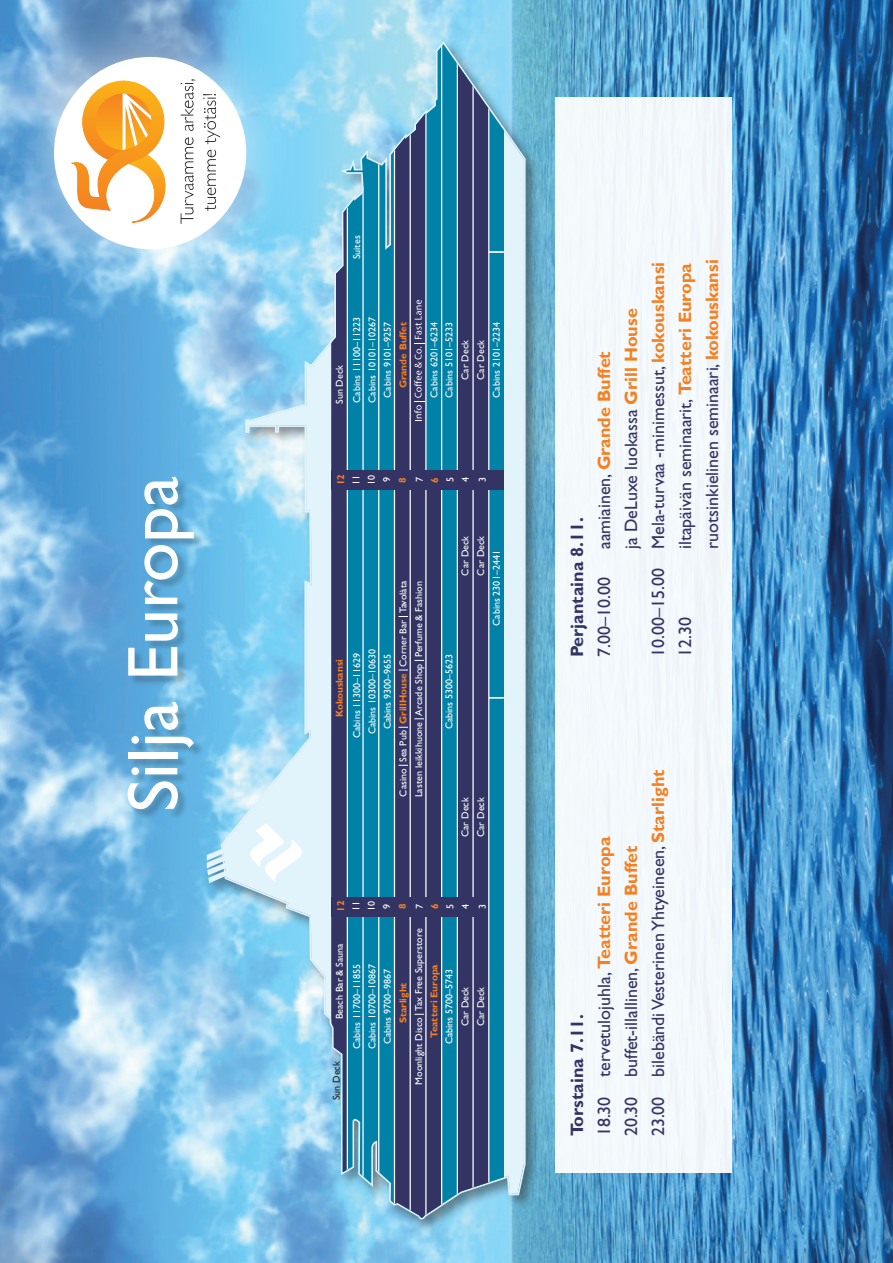
<style>
.page{position:relative;width:893px;height:1263px;background:#fff}
.page>*{position:absolute;margin:0;border:0;box-sizing:border-box;transform-origin:0 0}
.t1{font:72px "Gill Sans";color:#fff}
.t2{font:18px "Gill Sans";color:#343464}
.t3{font:700 18px "Gill Sans";color:#343464}
.t4{font:700 18px "Gill Sans";color:#f58021}
.t5{font:10.05px "Gill Sans";color:#fff}
.t6{font:700 10.05px "Gill Sans";color:#f58021}
.t7{font:10.05px "Gill Sans";color:#231f20}
.s1{font-weight:700;color:#f58021}
.s2{font-weight:400;color:#343464}
</style>
<div class="page">
<img style="left:0;top:0;width:893px;height:1263px">
<div style="left:204px;top:40px;width:337px;height:1194px;background:#231f20;opacity:.47"></div>
<svg style="left:207px;top:44px;width:317px;height:1176px;background:#a6daf2"></svg>
<svg style="left:332px;top:44px;width:172px;height:1176px;background:#1d91b3"></svg>
<svg style="left:332px;top:195px;width:15px;height:993px;background:#4d5882"></svg>
<svg style="left:489px;top:251px;width:15px;height:2px"></svg>
<svg style="left:489px;top:697px;width:15px;height:2px"></svg>
<div style="left:394px;top:470px;width:47px;height:750px;background:linear-gradient(to bottom,#333262,#383a69)"></div>
<div style="left:457px;top:48px;width:31px;height:1168px;background:#343464"></div>
<svg style="left:395px;top:44px;width:30px;height:426px;background:#535e86"></svg>
<svg style="left:249px;top:823px;width:54px;height:58px"></svg>
<hr style="left:347px;top:183px;width:1px;height:1037px;background:#fff">
<hr style="left:362px;top:191px;width:2px;height:1029px;background:#fff">
<hr style="left:378px;top:44px;width:1px;height:1176px;background:#fff">
<hr style="left:394px;top:44px;width:1px;height:1176px;background:#fff">
<hr style="left:410px;top:44px;width:1px;height:1176px;background:#fff">
<hr style="left:425px;top:44px;width:2px;height:1176px;background:#fff">
<hr style="left:441px;top:44px;width:1px;height:1176px;background:#fff">
<hr style="left:457px;top:44px;width:1px;height:1176px;background:#fff">
<hr style="left:472px;top:44px;width:2px;height:1176px;background:#fff">
<hr style="left:488px;top:44px;width:1px;height:1176px;background:#fff">
<div style="left:332px;top:470px;width:172px;height:20px;background:#343464"></div>
<div style="left:332px;top:897px;width:156px;height:19px;background:#343464"></div>
<svg style="left:414px;top:300px;width:10px;height:121px"></svg>
<div style="left:129px;top:478px;width:75px;height:341px;background:#231f20;opacity:.24"></div>
<div style="left:555px;top:97px;width:176px;height:1075px;background:#f3f9fc"></div>
<div style="left:0;top:0;width:310px;height:313px;background:#fff;opacity:.75"></div>
<div style="left:54px;top:57px;width:192px;height:192px;background:#fff;border-radius:50%"></div>
<svg style="left:203px;top:94px;width:17px;height:117px"></svg>
<svg style="left:181px;top:79px;width:15px;height:145px"></svg>
<svg style="left:72px;top:81px;width:94px;height:141px"></svg>
<p class="t1" style="left:112px;top:812px;width:338px;rotate:-90deg">Silja Europa</p>
<p class="t5" style="left:351px;top:259px;width:25px;rotate:-90deg">Suites</p>
<p class="t5" style="left:334px;top:404px;width:41px;rotate:-90deg">Sun Deck</p>
<p class="t5" style="left:351px;top:403px;width:87px;rotate:-90deg">Cabins 11100–11223</p>
<p class="t5" style="left:366px;top:403px;width:87px;rotate:-90deg">Cabins 10101–10267</p>
<p class="t5" style="left:382px;top:398px;width:77px;rotate:-90deg">Cabins 9101–9257</p>
<p class="t6" style="left:397px;top:388px;width:68px;rotate:-90deg">Grande Buffet</p>
<p class="t5" style="left:428px;top:398px;width:77px;rotate:-90deg">Cabins 6201–6234</p>
<p class="t5" style="left:443px;top:398px;width:77px;rotate:-90deg">Cabins 5101–5233</p>
<p class="t5" style="left:491px;top:398px;width:77px;rotate:-90deg">Cabins 2101–2234</p>
<p class="t5" style="left:459px;top:380px;width:41px;rotate:-90deg">Car Deck</p>
<p class="t5" style="left:475px;top:380px;width:41px;rotate:-90deg">Car Deck</p>
<p class="t6" style="left:335px;top:485px;width:13px;rotate:-90deg">12</p>
<p class="t5" style="left:350px;top:485px;width:12px;rotate:-90deg">11</p>
<p class="t5" style="left:366px;top:485px;width:12px;rotate:-90deg">10</p>
<p class="t5" style="left:381px;top:482px;width:7px;rotate:-90deg">9</p>
<p class="t6" style="left:396px;top:483px;width:7px;rotate:-90deg">8</p>
<p class="t5" style="left:414px;top:482px;width:7px;rotate:-90deg">7</p>
<p class="t6" style="left:429px;top:483px;width:7px;rotate:-90deg">6</p>
<p class="t5" style="left:444px;top:482px;width:7px;rotate:-90deg">5</p>
<p class="t5" style="left:460px;top:482px;width:7px;rotate:-90deg">4</p>
<p class="t5" style="left:477px;top:482px;width:7px;rotate:-90deg">3</p>
<p class="t6" style="left:333px;top:717px;width:59px;rotate:-90deg">Kokouskansi</p>
<p class="t5" style="left:351px;top:738px;width:87px;rotate:-90deg">Cabins 11300–11629</p>
<p class="t5" style="left:366px;top:734px;width:87px;rotate:-90deg">Cabins 10300–10630</p>
<p class="t5" style="left:382px;top:729px;width:77px;rotate:-90deg">Cabins 9300–9655</p>
<p class="t5" style="left:397px;top:796px;width:217px;rotate:-90deg">Casino Sea Pub <span class="s1">GrillHouse</span> Corner Bar Tavolàta</p>
<p class="t5" style="left:413px;top:797px;width:218px;rotate:-90deg">Lasten leikkihuone Arcade Shop Perfume &amp; Fashion</p>
<p class="t5" style="left:459px;top:575px;width:41px;rotate:-90deg">Car Deck</p>
<p class="t5" style="left:475px;top:575px;width:41px;rotate:-90deg">Car Deck</p>
<p class="t5" style="left:491px;top:626px;width:77px;rotate:-90deg">Cabins 2301–2441</p>
<p class="t5" style="left:443px;top:729px;width:77px;rotate:-90deg">Cabins 5300–5623</p>
<p class="t5" style="left:459px;top:837px;width:41px;rotate:-90deg">Car Deck</p>
<p class="t5" style="left:475px;top:837px;width:41px;rotate:-90deg">Car Deck</p>
<p class="t6" style="left:335px;top:911px;width:13px;rotate:-90deg">12</p>
<p class="t5" style="left:350px;top:911px;width:12px;rotate:-90deg">11</p>
<p class="t5" style="left:366px;top:911px;width:12px;rotate:-90deg">10</p>
<p class="t5" style="left:381px;top:908px;width:7px;rotate:-90deg">9</p>
<p class="t6" style="left:396px;top:909px;width:7px;rotate:-90deg">8</p>
<p class="t5" style="left:414px;top:908px;width:7px;rotate:-90deg">7</p>
<p class="t6" style="left:429px;top:909px;width:7px;rotate:-90deg">6</p>
<p class="t5" style="left:444px;top:908px;width:7px;rotate:-90deg">5</p>
<p class="t5" style="left:460px;top:908px;width:7px;rotate:-90deg">4</p>
<p class="t5" style="left:477px;top:908px;width:7px;rotate:-90deg">3</p>
<p class="t5" style="left:334px;top:1019px;width:77px;rotate:-90deg">Beach Bar &amp; Sauna</p>
<p class="t7" style="left:331px;top:1100px;width:41px;rotate:-90deg">Sun Deck</p>
<p class="t5" style="left:413px;top:1085px;width:158px;rotate:-90deg">Moonlight Disco Tax Free Superstore</p>
<p class="t5" style="left:351px;top:1049px;width:87px;rotate:-90deg">Cabins 11700–11855</p>
<p class="t5" style="left:366px;top:1049px;width:87px;rotate:-90deg">Cabins 10700–10867</p>
<p class="t5" style="left:382px;top:1044px;width:77px;rotate:-90deg">Cabins 9700–9867</p>
<p class="t5" style="left:443px;top:1044px;width:77px;rotate:-90deg">Cabins 5700–5743</p>
<p class="t6" style="left:428px;top:1038px;width:75px;rotate:-90deg">Teatteri Europa</p>
<p class="t6" style="left:397px;top:1023px;width:42px;rotate:-90deg">Starlight</p>
<p class="t5" style="left:459px;top:1026px;width:41px;rotate:-90deg">Car Deck</p>
<p class="t5" style="left:475px;top:1026px;width:41px;rotate:-90deg">Car Deck</p>
<p class="t3" style="left:567px;top:657px;width:141px;rotate:-90deg">Perjantaina 8.11.</p>
<p class="t4" style="left:594px;top:549px;width:199px;rotate:-90deg"><span class="s2">aamiainen,</span> Grande Buffet</p>
<p class="t2" style="left:594px;top:657px;width:81px;rotate:-90deg">7.00–10.00</p>
<p class="t2" style="left:621px;top:549px;width:242px;rotate:-90deg">ja DeLuxe luokassa <span class="s1">Grill House</span></p>
<p class="t2" style="left:648px;top:657px;width:397px;rotate:-90deg">10.00–15.00 Mela-turvaa -minimessut, <span class="s1">kokouskansi</span></p>
<p class="t2" style="left:675px;top:549px;width:287px;rotate:-90deg">iltapäivän seminaarit, <span class="s1">Teatteri Europa</span></p>
<p class="t2" style="left:702px;top:549px;width:291px;rotate:-90deg">ruotsinkielinen seminaari, <span class="s1">kokouskansi</span></p>
<p class="t2" style="left:675px;top:657px;width:41px;rotate:-90deg">12.30</p>
<p class="t3" style="left:567px;top:1136px;width:124px;rotate:-90deg">Torstaina 7.11.</p>
<p class="t2" style="left:594px;top:1136px;width:301px;rotate:-90deg">18.30 tervetulojuhla, <span class="s1">Teatteri Europa</span></p>
<p class="t2" style="left:621px;top:1136px;width:293px;rotate:-90deg">20.30 buffet-illallinen, <span class="s1">Grande Buffet</span></p>
<p class="t2" style="left:648px;top:1136px;width:368px;rotate:-90deg">23.00 bilebändi Vesterinen Yhtyeineen, <span class="s1">Starlight</span></p>
</div>
